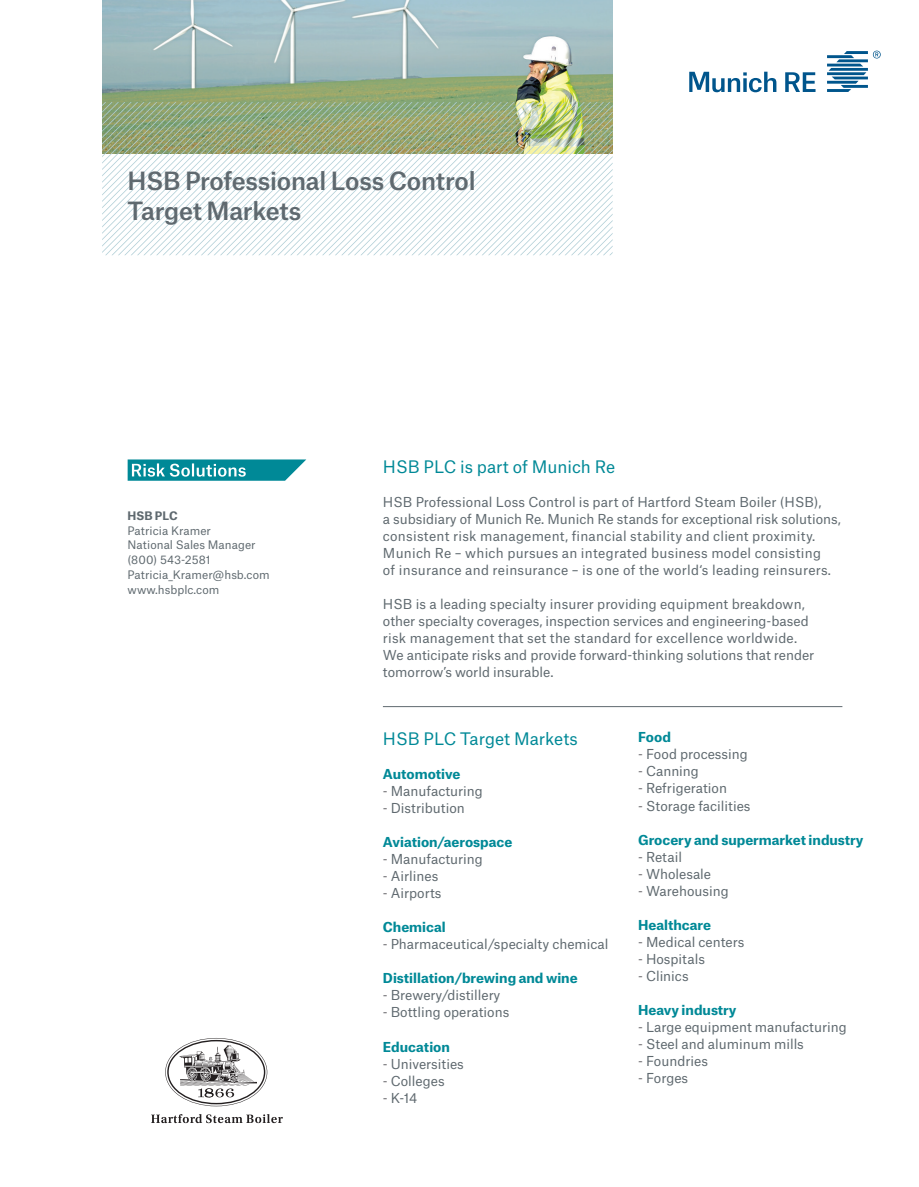
<style>
.page{position:relative;width:919px;height:1187px;background:#fff}
.page>*{position:absolute;margin:0;border:0;box-sizing:border-box;transform-origin:0 0}
.t1{font:500 24px/29.7px "Munich Re";letter-spacing:-.01em;color:#5f696f}
.t2{font:16.5px "Munich Re";color:#008997}
.t3{font:13.2px/17px "Munich Re";color:#5f696f}
.t4{font:13.2px/17px "Munich Re";letter-spacing:.02em;color:#5f696f}
.t5{font:700 13.2px "Munich Re";color:#008997}
.t6{font:11.25px/14.9px "Munich Re";letter-spacing:.005em;color:#5f696f}
.t7{font:700 11.25px "Munich Re";letter-spacing:.005em;color:#5f696f}
.s1{color:#717074}
</style>
<div class="page">
<img style="left:102px;top:0;width:510px;height:102px">
<svg style="left:102px;top:102px;width:510px;height:153px"></svg>
<svg style="left:785px;top:72px;width:30px;height:20px"></svg>
<svg style="left:689px;top:72px;width:87px;height:20px"></svg>
<svg style="left:827px;top:51px;width:53px;height:41px"></svg>
<svg style="left:128px;top:459px;width:178px;height:21px;background:#38a2ad"></svg>
<svg style="left:165px;top:1038px;width:102px;height:68px"></svg>
<svg style="left:151px;top:1114px;width:132px;height:9px"></svg>
<hr style="left:383px;top:706px;width:459px;height:1px;background:#5f696f">
<h1 class="t1" style="left:128px;top:163px;width:349px">HSB Professional Loss Control<br>Target Markets</h1>
<p class="t7" style="left:128px;top:506px;width:52px">HSB PLC</p>
<p class="t6" style="left:128px;top:521px;width:143px">Patricia Kramer<br>National Sales Manager (800) 543-2581<br>Patricia_Kramer@hsb.com www.hsbplc.com</p>
<p class="t2" style="left:383px;top:453px;width:234px">HSB PLC is part of Munich Re</p>
<p class="t4" style="left:383px;top:492px;width:459px">HSB Professional Loss Control is part of Hartford Steam Boiler (HSB),<br>a subsidiary of Munich Re. Munich Re stands for exceptional risk solutions, consistent risk management, financial stability and client proximity.<br>Munich Re – which pursues an integrated business model consisting<br>of insurance and reinsurance – is one of the world‘s leading reinsurers.</p>
<p class="t3" style="left:383px;top:594px;width:433px">HSB is a leading specialty insurer providing equipment breakdown, other specialty coverages, inspection services and engineering-based risk management that set the standard for excellence worldwide.<br>We anticipate risks and provide forward-thinking solutions that render tomorrow’s world insurable.</p>
<p class="t2" style="left:383px;top:725px;width:196px">HSB PLC Target Markets</p>
<p class="t5" style="left:383px;top:763px;width:79px">Automotive</p>
<p class="t3" style="left:383px;top:781px;width:101px"><span class="s1">-</span> Manufacturing</p>
<p class="t3" style="left:383px;top:798px;width:83px"><span class="s1">-</span> Distribution</p>
<p class="t5" style="left:383px;top:831px;width:131px">Aviation/aerospace</p>
<p class="t3" style="left:383px;top:849px;width:101px"><span class="s1">-</span> Manufacturing</p>
<p class="t3" style="left:383px;top:866px;width:57px"><span class="s1">-</span> Airlines</p>
<p class="t3" style="left:383px;top:883px;width:60px"><span class="s1">-</span> Airports</p>
<p class="t5" style="left:383px;top:916px;width:64px">Chemical</p>
<p class="t3" style="left:383px;top:934px;width:227px"><span class="s1">-</span> Pharmaceutical/specialty chemical</p>
<p class="t5" style="left:383px;top:967px;width:196px">Distillation/brewing and wine</p>
<p class="t3" style="left:383px;top:985px;width:119px"><span class="s1">-</span> Brewery/distillery</p>
<p class="t3" style="left:383px;top:1002px;width:128px"><span class="s1">-</span> Bottling operations</p>
<p class="t5" style="left:383px;top:1035px;width:68px">Education</p>
<p class="t3" style="left:383px;top:1053px;width:82px"><span class="s1">-</span> Universities</p>
<p class="t3" style="left:383px;top:1070px;width:63px"><span class="s1">-</span> Colleges</p>
<p class="t3" style="left:383px;top:1087px;width:36px"><span class="s1">-</span> K-14</p>
<p class="t5" style="left:638px;top:726px;width:34px">Food</p>
<p class="t3" style="left:638px;top:744px;width:111px"><span class="s1">-</span> Food processing</p>
<p class="t3" style="left:638px;top:761px;width:62px"><span class="s1">-</span> Canning</p>
<p class="t3" style="left:638px;top:778px;width:90px"><span class="s1">-</span> Refrigeration</p>
<p class="t3" style="left:638px;top:795px;width:114px"><span class="s1">-</span> Storage facilities</p>
<p class="t5" style="left:638px;top:828px;width:227px">Grocery and supermarket industry</p>
<p class="t3" style="left:638px;top:846px;width:45px"><span class="s1">-</span> Retail</p>
<p class="t3" style="left:638px;top:863px;width:74px"><span class="s1">-</span> Wholesale</p>
<p class="t3" style="left:638px;top:880px;width:92px"><span class="s1">-</span> Warehousing</p>
<p class="t5" style="left:638px;top:913px;width:74px">Healthcare</p>
<p class="t3" style="left:638px;top:931px;width:108px"><span class="s1">-</span> Medical centers</p>
<p class="t3" style="left:638px;top:948px;width:68px"><span class="s1">-</span> Hospitals</p>
<p class="t3" style="left:638px;top:965px;width:52px"><span class="s1">-</span> Clinics</p>
<p class="t5" style="left:638px;top:998px;width:100px">Heavy industry</p>
<p class="t3" style="left:638px;top:1016px;width:210px"><span class="s1">-</span> Large equipment manufacturing</p>
<p class="t3" style="left:638px;top:1033px;width:167px"><span class="s1">-</span> Steel and aluminum mills</p>
<p class="t3" style="left:638px;top:1050px;width:71px"><span class="s1">-</span> Foundries</p>
<p class="t3" style="left:638px;top:1067px;width:51px"><span class="s1">-</span> Forges</p>
</div>
